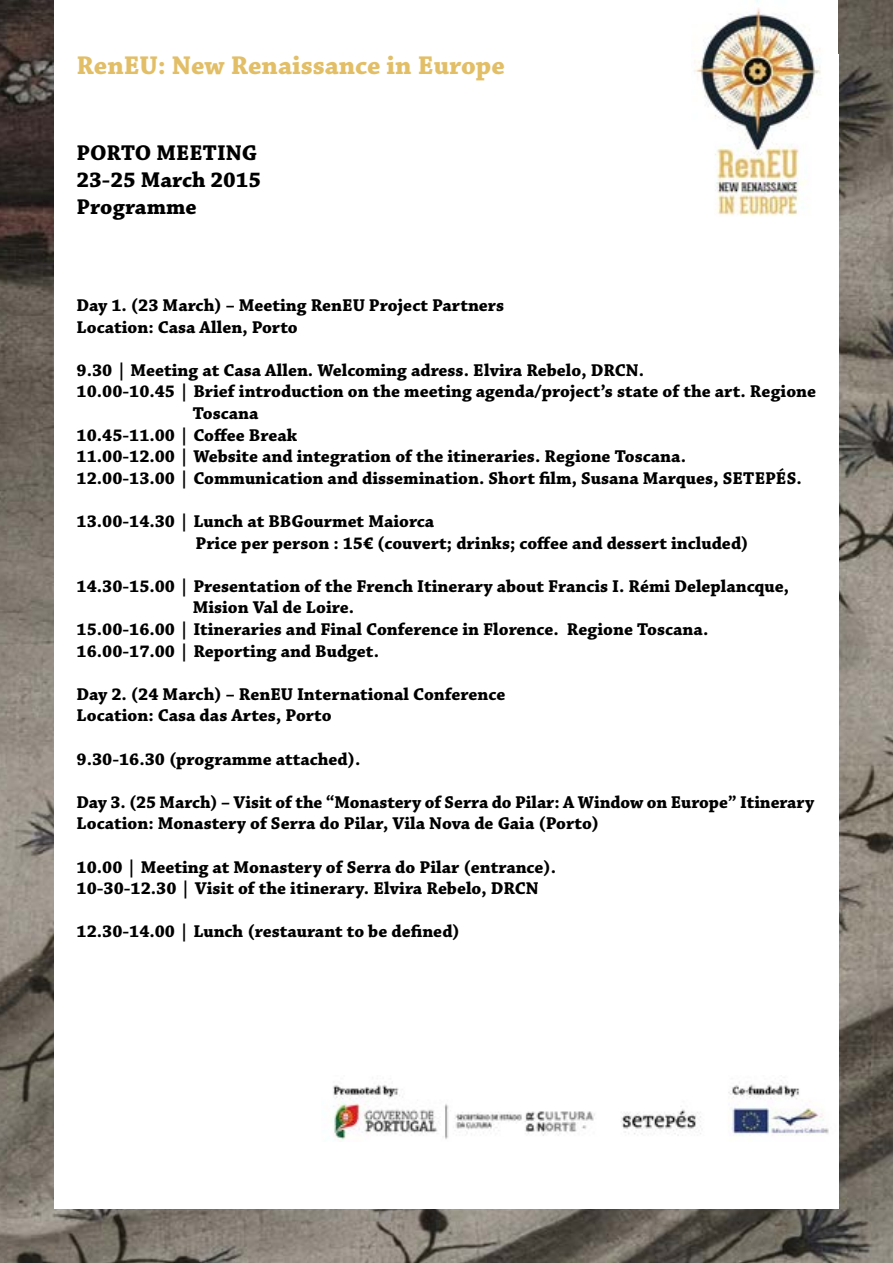
<style>
.page{position:relative;width:893px;height:1263px;background:#fff}
.page>*{position:absolute;margin:0;border:0;box-sizing:border-box;transform-origin:0 0}
.t1{font:700 27px "Chaparral Pro";color:#e2be67}
.t2{font:700 22.5px/27px "Chaparral Pro";color:#000}
.t3{font:700 18px/21.6px "Chaparral Pro";color:#000}
</style>
<div class="page">
<img style="left:0;top:0;width:893px;height:1263px">
<div style="left:55px;top:0;width:783px;height:1208px;background:#fff"></div>
<img style="left:333px;top:1076px;width:506px;height:65px">
<img style="left:694px;top:0;width:127px;height:216px">
<h1 class="t1" style="left:77px;top:50px;width:430px">RenEU: New Renaissance in Europe</h1>
<p class="t2" style="left:77px;top:140px;width:186px">PORTO MEETING<br>23-25 March 2015<br>Programme</p>
<p class="t3" style="left:77px;top:295px;width:429px">Day 1. (23 March) – Meeting RenEU Project Partners<br>Location: Casa Allen, Porto</p>
<p class="t3" style="left:77px;top:360px;width:569px">9.30 | Meeting at Casa Allen. Welcoming adress. Elvira Rebelo, DRCN.</p>
<p class="t3" style="left:77px;top:381px;width:741px">10.00-10.45 | Brief introduction on the meeting agenda/project’s state of the art. Regione</p>
<p class="t3" style="left:193px;top:403px;width:67px">Toscana</p>
<p class="t3" style="left:77px;top:425px;width:222px">10.45-11.00 | Coffee Break</p>
<p class="t3" style="left:77px;top:446px;width:611px">11.00-12.00 | Website and integration of the itineraries. Regione Toscana.</p>
<p class="t3" style="left:77px;top:468px;width:727px">12.00-13.00 | Communication and dissemination. Short film, Susana Marques, SETEPÉS.</p>
<p class="t3" style="left:195px;top:511px;width:555px;text-indent:-119px">13.00-14.30 | Lunch at BBGourmet Maiorca<br>Price per person : 15€ (couvert; drinks; coffee and dessert included)</p>
<p class="t3" style="left:77px;top:576px;width:714px">14.30-15.00 | Presentation of the French Itinerary about Francis I. Rémi Deleplancque,</p>
<p class="t3" style="left:193px;top:597px;width:163px">Mision Val de Loire.</p>
<p class="t3" style="left:77px;top:619px;width:633px">15.00-16.00 | Itineraries and Final Conference in Florence. Regione Toscana.</p>
<p class="t3" style="left:77px;top:641px;width:304px">16.00-17.00 | Reporting and Budget.</p>
<p class="t3" style="left:77px;top:684px;width:430px">Day 2. (24 March) – RenEU International Conference<br>Location: Casa das Artes, Porto</p>
<p class="t3" style="left:77px;top:749px;width:285px">9.30-16.30 (programme attached).</p>
<p class="t3" style="left:77px;top:792px;width:739px">Day 3. (25 March) – Visit of the “Monastery of Serra do Pilar: A Window on Europe” Itinerary<br>Location: Monastery of Serra do Pilar, Vila Nova de Gaia (Porto)</p>
<p class="t3" style="left:77px;top:857px;width:481px">10.00 | Meeting at Monastery of Serra do Pilar (entrance).<br>10-30-12.30 | Visit of the itinerary. Elvira Rebelo, DRCN</p>
<p class="t3" style="left:77px;top:921px;width:385px">12.30-14.00 | Lunch (restaurant to be defined)</p>
</div>
